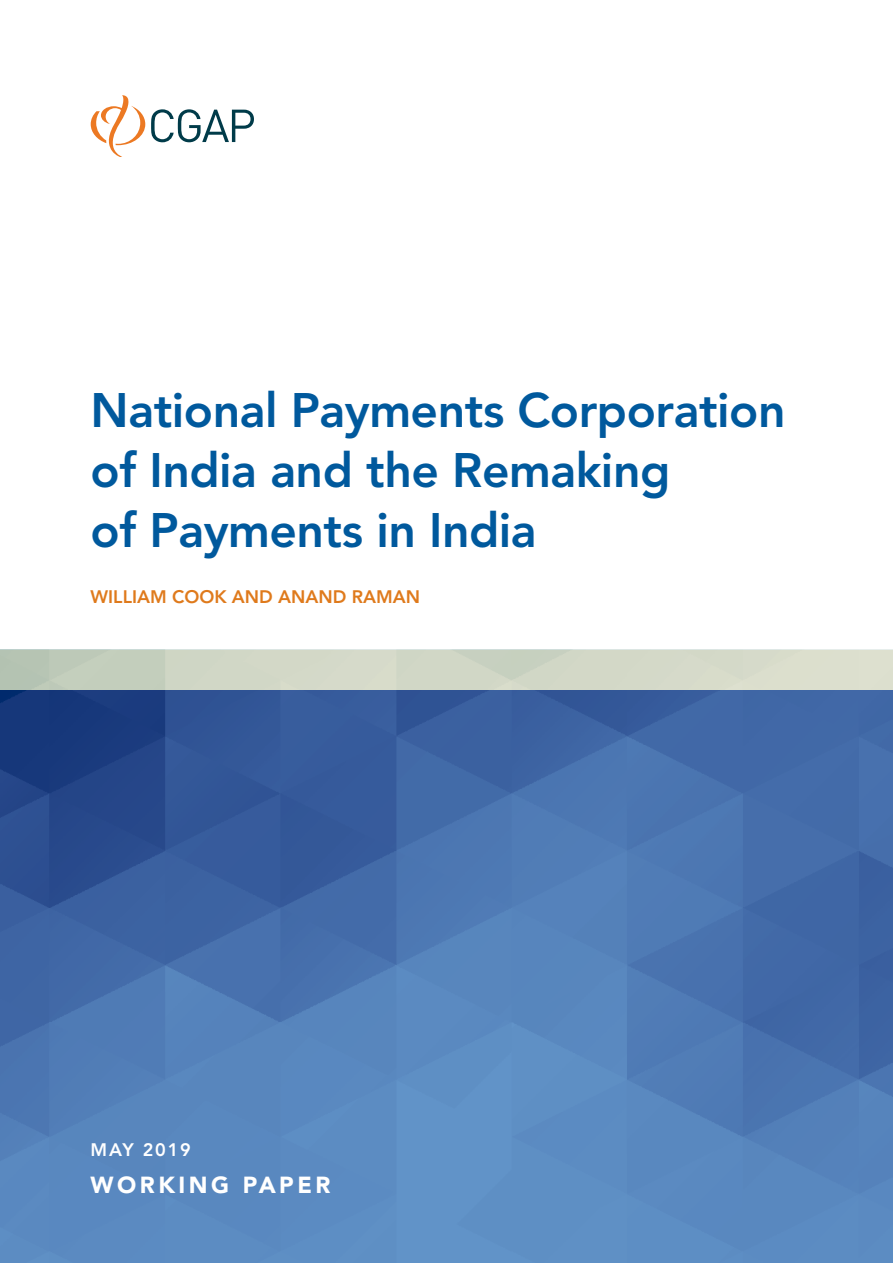
<style>
.page{position:relative;width:893px;height:1263px;background:#fff}
.page>*{position:absolute;margin:0;border:0;box-sizing:border-box;transform-origin:0 0}
.t1{font:800 48px/60px "Avenir";letter-spacing:-.01em;color:#00599d}
.t2{font:900 23.1px "Avenir";letter-spacing:.15em;color:#fff}
.t3{font:800 18px "Avenir";color:#df7a1c}
.t4{font:800 18px "Avenir";letter-spacing:.1em;color:#fff}
</style>
<div class="page">
<svg style="left:0;top:690px;width:893px;height:573px;background:#4a75b0"></svg>
<svg style="left:151px;top:109px;width:103px;height:33px"></svg>
<svg style="left:91px;top:95px;width:54px;height:62px"></svg>
<p class="t1" style="left:91px;top:380px;width:696px">National Payments Corporation of India and the Remaking<br>of Payments in India</p>
<p class="t3" style="left:91px;top:586px;width:331px">WILLIAM COOK AND ANAND RAMAN</p>
<p class="t4" style="left:91px;top:1139px;width:102px">MAY 2019</p>
<p class="t2" style="left:91px;top:1171px;width:241px">WORKING PAPER</p>
</div>
